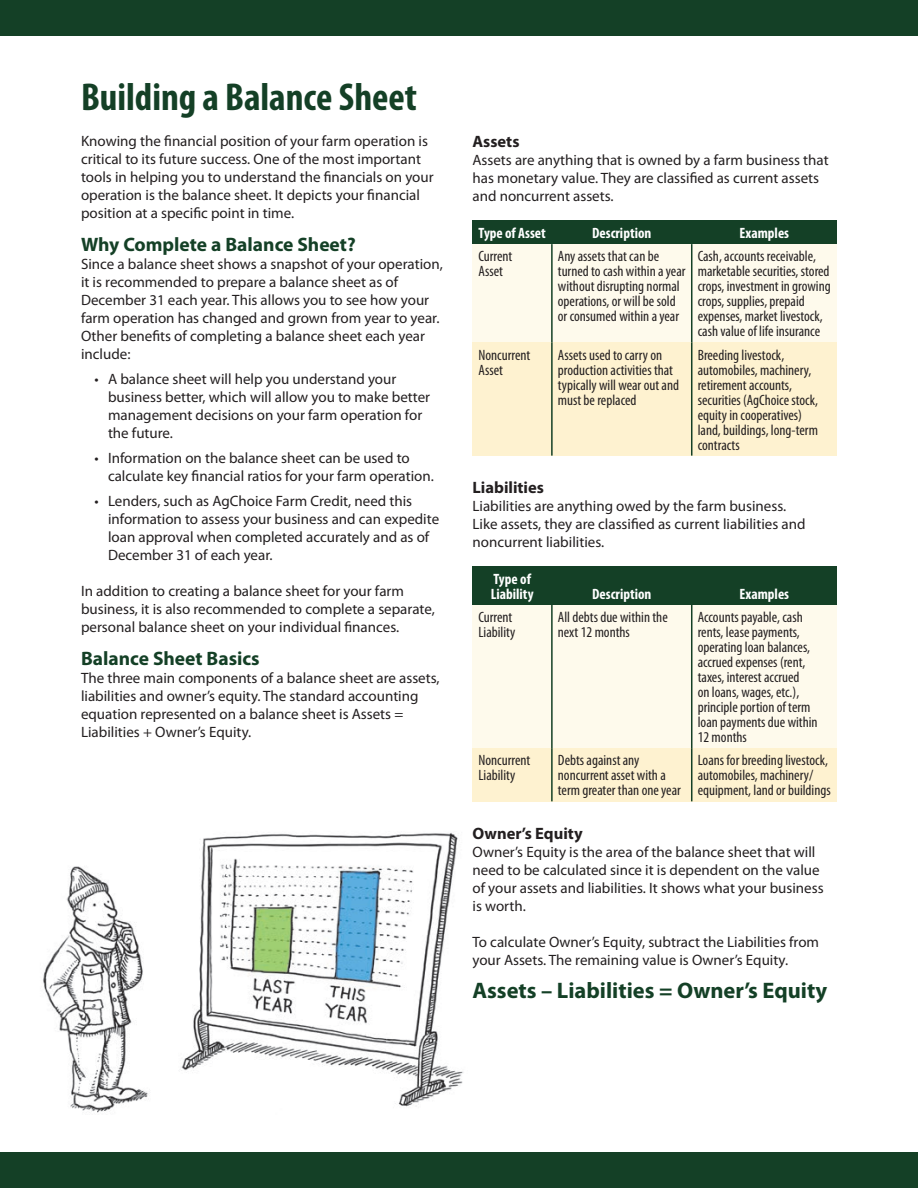
<style>
.page{position:relative;width:918px;height:1188px;background:#fff}
.page>*{position:absolute;margin:0;border:0;box-sizing:border-box;transform-origin:0 0}
.t1{font:700 condensed 39px "Myriad Pro";color:#144026}
.t2{font:700 22.5px "Myriad Pro";color:#144026}
.t3{font:700 19.5px "Myriad Pro";color:#144026}
.t4{font:700 16.5px "Myriad Pro";color:#231f20}
.t5{font:15px/18px "Myriad Pro";color:#231f20}
.t6{font:condensed 15px/15px "Myriad Pro";color:#231f20}
.t7{font:700 condensed 15px/15px "Myriad Pro";color:#fff}
</style>
<div class="page">
<div style="left:0;top:1152px;width:918px;height:36px;background:#144026"></div>
<div style="left:0;top:0;width:918px;height:36px;background:#144026"></div>
<div style="left:472px;top:244px;width:80px;height:98px;background:#fefaec"></div>
<div style="left:552px;top:244px;width:140px;height:98px;background:#fefaec"></div>
<div style="left:692px;top:244px;width:145px;height:98px;background:#fefaec"></div>
<div style="left:472px;top:342px;width:80px;height:114px;background:#fef2d0"></div>
<div style="left:552px;top:342px;width:140px;height:114px;background:#fef2d0"></div>
<div style="left:692px;top:342px;width:145px;height:114px;background:#fef2d0"></div>
<hr style="left:551px;top:244px;width:2px;height:98px;background:#144026">
<hr style="left:691px;top:244px;width:1px;height:98px;background:#144026">
<hr style="left:551px;top:342px;width:2px;height:114px;background:#144026">
<hr style="left:691px;top:342px;width:1px;height:114px;background:#144026">
<div style="left:472px;top:605px;width:80px;height:143px;background:#fefaec"></div>
<div style="left:552px;top:605px;width:140px;height:143px;background:#fefaec"></div>
<div style="left:692px;top:605px;width:145px;height:143px;background:#fefaec"></div>
<div style="left:472px;top:748px;width:80px;height:53px;background:#fef2d0"></div>
<div style="left:552px;top:748px;width:140px;height:53px;background:#fef2d0"></div>
<div style="left:692px;top:748px;width:145px;height:53px;background:#fef2d0"></div>
<hr style="left:551px;top:605px;width:2px;height:143px;background:#144026">
<hr style="left:691px;top:605px;width:1px;height:143px;background:#144026">
<hr style="left:551px;top:748px;width:2px;height:53px;background:#144026">
<hr style="left:691px;top:748px;width:1px;height:53px;background:#144026">
<div style="left:472px;top:567px;width:80px;height:38px;background:#144026"></div>
<div style="left:552px;top:567px;width:140px;height:38px;background:#144026"></div>
<div style="left:692px;top:567px;width:145px;height:38px;background:#144026"></div>
<div style="left:472px;top:221px;width:80px;height:23px;background:#144026"></div>
<div style="left:552px;top:221px;width:140px;height:23px;background:#144026"></div>
<div style="left:692px;top:221px;width:145px;height:23px;background:#144026"></div>
<img style="left:43px;top:832px;width:421px;height:281px">
<h1 class="t1" style="left:81px;top:73px;width:338px">Building a Balance Sheet</h1>
<p class="t5" style="left:81px;top:132px;width:354px">Knowing the fnancial position of your farm operation is critical to its future success. One of the most important tools in helping you to understand the fnancials on your operation is the balance sheet. It depicts your fnancial position at a specifc point in time.</p>
<h3 class="t3" style="left:81px;top:232px;width:276px">Why Complete a Balance Sheet?</h3>
<p class="t5" style="left:81px;top:255px;width:363px">Since a balance sheet shows a snapshot of your operation, it is recommended to prepare a balance sheet as of December 31 each year. This allows you to see how your farm operation has changed and grown from year to year.<br>Other benefts of completing a balance sheet each year include:</p>
<p class="t5" style="left:108px;top:370px;width:324px;text-indent:-14px">• A balance sheet will help you understand your business better, which will allow you to make better management decisions on your farm operation for the future.</p>
<p class="t5" style="left:108px;top:448px;width:327px;text-indent:-14px">• Information on the balance sheet can be used to calculate key fnancial ratios for your farm operation.</p>
<p class="t5" style="left:108px;top:491px;width:333px;text-indent:-14px">• Lenders, such as AgChoice Farm Credit, need this information to assess your business and can expedite loan approval when completed accurately and as of December 31 of each year.</p>
<p class="t5" style="left:81px;top:581px;width:355px">In addition to creating a balance sheet for your farm business, it is also recommended to complete a separate, personal balance sheet on your individual fnances.</p>
<h3 class="t3" style="left:81px;top:645px;width:180px">Balance Sheet Basics</h3>
<p class="t5" style="left:81px;top:668px;width:360px">The three main components of a balance sheet are assets, liabilities and owner’s equity. The standard accounting equation represented on a balance sheet is Assets = Liabilities + Owner’s Equity.</p>
<h4 class="t4" style="left:472px;top:131px;width:49px">Assets</h4>
<p class="t5" style="left:472px;top:151px;width:358px">Assets are anything that is owned by a farm business that has monetary value. They are classifed as current assets</p>
<p class="t5" style="left:472px;top:187px;width:143px">and noncurrent assets.</p>
<p class="t7" style="left:478px;top:225px;width:69px">Type of Asset</p>
<p class="t7" style="left:592px;top:225px;width:61px">Description</p>
<p class="t7" style="left:740px;top:225px;width:51px">Examples</p>
<p class="t6" style="left:478px;top:249px;width:35px">Current<br>Asset</p>
<p class="t6" style="left:478px;top:347px;width:53px">Noncurrent<br>Asset</p>
<p class="t6" style="left:558px;top:249px;width:129px">Any assets that can be turned to cash within a year without disrupting normal operations, or will be sold or consumed within a year</p>
<p class="t6" style="left:558px;top:347px;width:123px">Assets used to carry on production activities that typically will wear out and must be replaced</p>
<p class="t6" style="left:698px;top:249px;width:135px">Cash, accounts receivable, marketable securities, stored crops, investment in growing crops, supplies, prepaid expenses, market livestock, cash value of life insurance</p>
<p class="t6" style="left:698px;top:347px;width:122px">Breeding livestock, automobiles, machinery, retirement accounts, securities (AgChoice stock, equity in cooperatives) land, buildings, long-term contracts</p>
<h4 class="t4" style="left:472px;top:477px;width:73px">Liabilities</h4>
<p class="t5" style="left:472px;top:497px;width:335px">Liabilities are anything owed by the farm business.<br>Like assets, they are classifed as current liabilities and</p>
<p class="t5" style="left:472px;top:533px;width:133px">noncurrent liabilities.</p>
<p class="t7" style="left:491px;top:571px;width:44px">Type of<br>Liability</p>
<p class="t7" style="left:592px;top:586px;width:61px">Description</p>
<p class="t7" style="left:740px;top:586px;width:51px">Examples</p>
<p class="t6" style="left:478px;top:609px;width:38px">Current<br>Liability</p>
<p class="t6" style="left:478px;top:753px;width:53px">Noncurrent<br>Liability</p>
<p class="t6" style="left:558px;top:609px;width:111px">All debts due within the next 12 months</p>
<p class="t6" style="left:558px;top:753px;width:125px">Debts against any noncurrent asset with a term greater than one year</p>
<p class="t6" style="left:698px;top:609px;width:121px">Accounts payable, cash rents, lease payments, operating loan balances, accrued expenses (rent, taxes, interest accrued<br>on loans, wages, etc.), principle portion of term loan payments due within<br>12 months</p>
<p class="t6" style="left:698px;top:753px;width:135px">Loans for breeding livestock, automobiles, machinery/ equipment, land or buildings</p>
<h4 class="t4" style="left:473px;top:823px;width:112px">Owner’s Equity</h4>
<p class="t5" style="left:473px;top:843px;width:353px">Owner’s Equity is the area of the balance sheet that will need to be calculated since it is dependent on the value of your assets and liabilities. It shows what your business is worth.</p>
<p class="t5" style="left:473px;top:933px;width:348px">To calculate Owner’s Equity, subtract the Liabilities from your Assets. The remaining value is Owner’s Equity.</p>
<h3 class="t2" style="left:473px;top:976px;width:356px">Assets – Liabilities = Owner’s Equity</h3>
</div>
